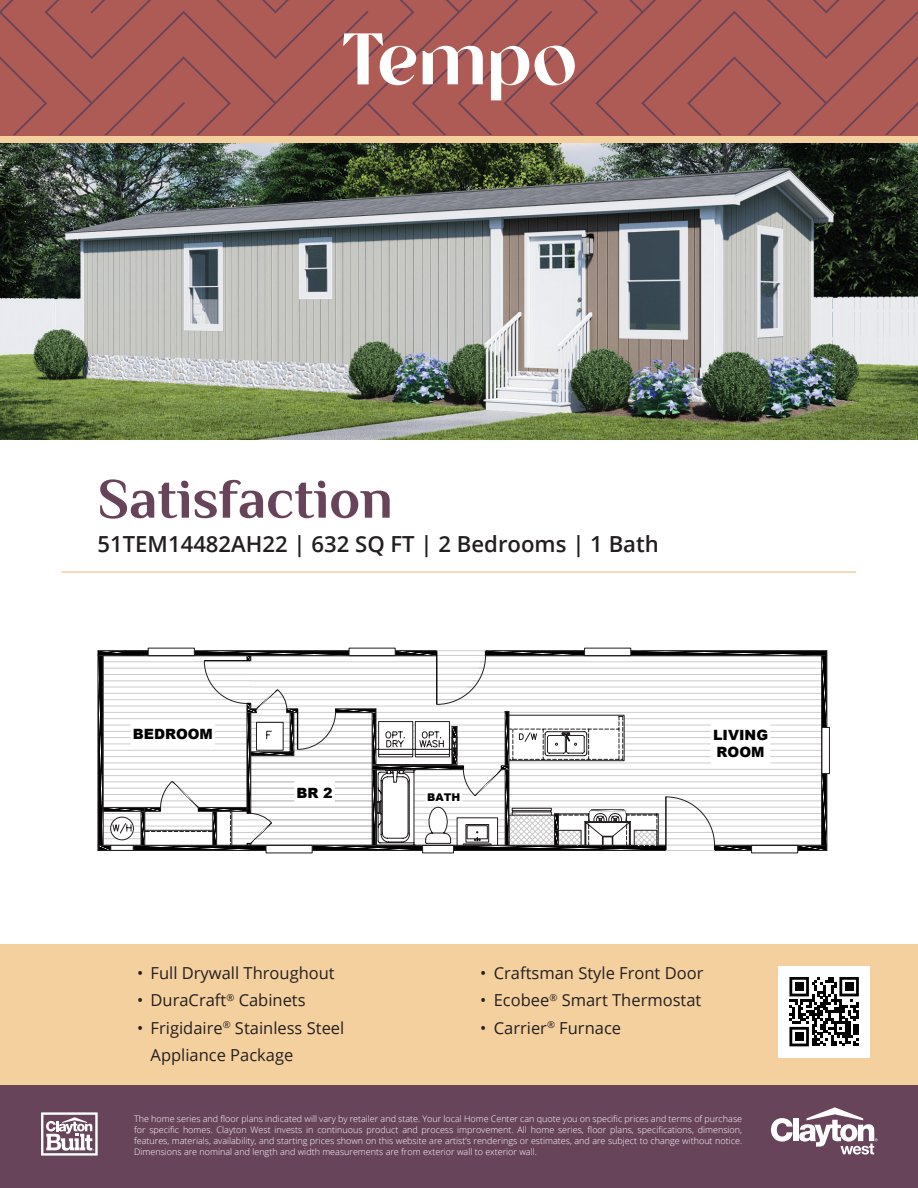
<style>
.page{position:relative;width:918px;height:1188px;background:#fff}
.page>*{position:absolute;margin:0;border:0;box-sizing:border-box;transform-origin:0 0}
.t1{font:700 56.55px "Philosopher";color:#68445a}
.t2{font:600 22.2px "Open Sans";color:#231f20}
.t3{font:16.5px/27.6px "Open Sans";color:#231f20}
.t4{font:900 14.1px/17px "Arial";color:#000}
.t5{font:900 10.65px "Arial";color:#000}
.t6{font:300 9px/10.8px "Open Sans";color:#fff;text-align:justify}
</style>
<div class="page">
<img style="left:0;top:143px;width:918px;height:296px">
<div style="left:0;top:944px;width:918px;height:141px;background:#f4d09f"></div>
<div style="left:0;top:135px;width:918px;height:8px;background:#f4d09f"></div>
<div style="left:0;top:1085px;width:918px;height:103px;background:#68445a"></div>
<svg style="left:771px;top:1118px;width:22px;height:24px"></svg>
<div style="left:793px;top:1119px;width:6px;height:22px;background:#fff"></div>
<svg style="left:799px;top:1107px;width:79px;height:47px"></svg>
<svg style="left:41px;top:1112px;width:57px;height:44px"></svg>
<div style="left:0;top:0;width:45px;height:56px;background:#ae5b56"></div>
<svg style="left:0;top:56px;width:45px;height:79px;background:#aa5956"></svg>
<svg style="left:45px;top:0;width:46px;height:135px;background:#aa5956"></svg>
<svg style="left:91px;top:0;width:239px;height:135px;background:#a95956"></svg>
<svg style="left:330px;top:0;width:588px;height:135px;background:#ad615e"></svg>
<hr style="left:62px;top:571px;width:794px;height:2px;background:#f4d09f">
<div style="left:778px;top:966px;width:92px;height:91px;background:#fff"></div>
<svg style="left:789px;top:977px;width:70px;height:69px"></svg>
<hr style="left:97px;top:651px;width:2px;height:199px;background:#231f20">
<hr style="left:98px;top:650px;width:50px;height:1px;background:#231f20">
<svg style="left:148px;top:648px;width:682px;height:205px"></svg>
<hr style="left:437px;top:650px;width:48px;height:1px;background:#ccc">
<svg style="left:98px;top:651px;width:729px;height:200px"></svg>
<p class="t1" style="left:97px;top:461px;width:297px">Satisfaction</p>
<p class="t2" style="left:97px;top:529px;width:563px">51TEM14482AH22 | 632 SQ FT | 2 Bedrooms | 1 Bath</p>
<h3 class="t4" style="left:133px;top:725px;width:82px">BEDROOM</h3>
<h3 class="t4" style="left:713px;top:726px;width:57px">LIVING<br>ROOM</h3>
<h3 class="t4" style="left:297px;top:784px;width:38px">BR 2</h3>
<p class="t5" style="left:427px;top:789px;width:35px">BATH</p>
<p class="t3" style="left:137px;top:958px;width:199px">• Full Drywall Throughout</p>
<p class="t3" style="left:137px;top:986px;width:170px">• DuraCraft<sup>®</sup> Cabinets</p>
<p class="t3" style="left:151px;top:1013px;width:195px;text-indent:-14px">• Frigidaire<sup>®</sup> Stainless Steel<br>Appliance Package</p>
<p class="t3" style="left:480px;top:958px;width:225px">• Craftsman Style Front Door</p>
<p class="t3" style="left:480px;top:986px;width:223px">• Ecobee<sup>®</sup> Smart Thermostat</p>
<p class="t3" style="left:480px;top:1013px;width:142px">• Carrier<sup>®</sup> Furnace</p>
<p class="t6" style="left:134px;top:1113px;width:610px">The home series and floor plans indicated will vary by retailer and state. Your local Home Center can quote you on specific prices and terms of purchase for specific homes. Clayton West invests in continuous product and process improvement. All home series, floor plans, specifications, dimension, features, materials, availability, and starting prices shown on this website are artist’s renderings or estimates, and are subject to change without notice.<br>Dimensions are nominal and length and width measurements are from exterior wall to exterior wall.</p>
</div>
